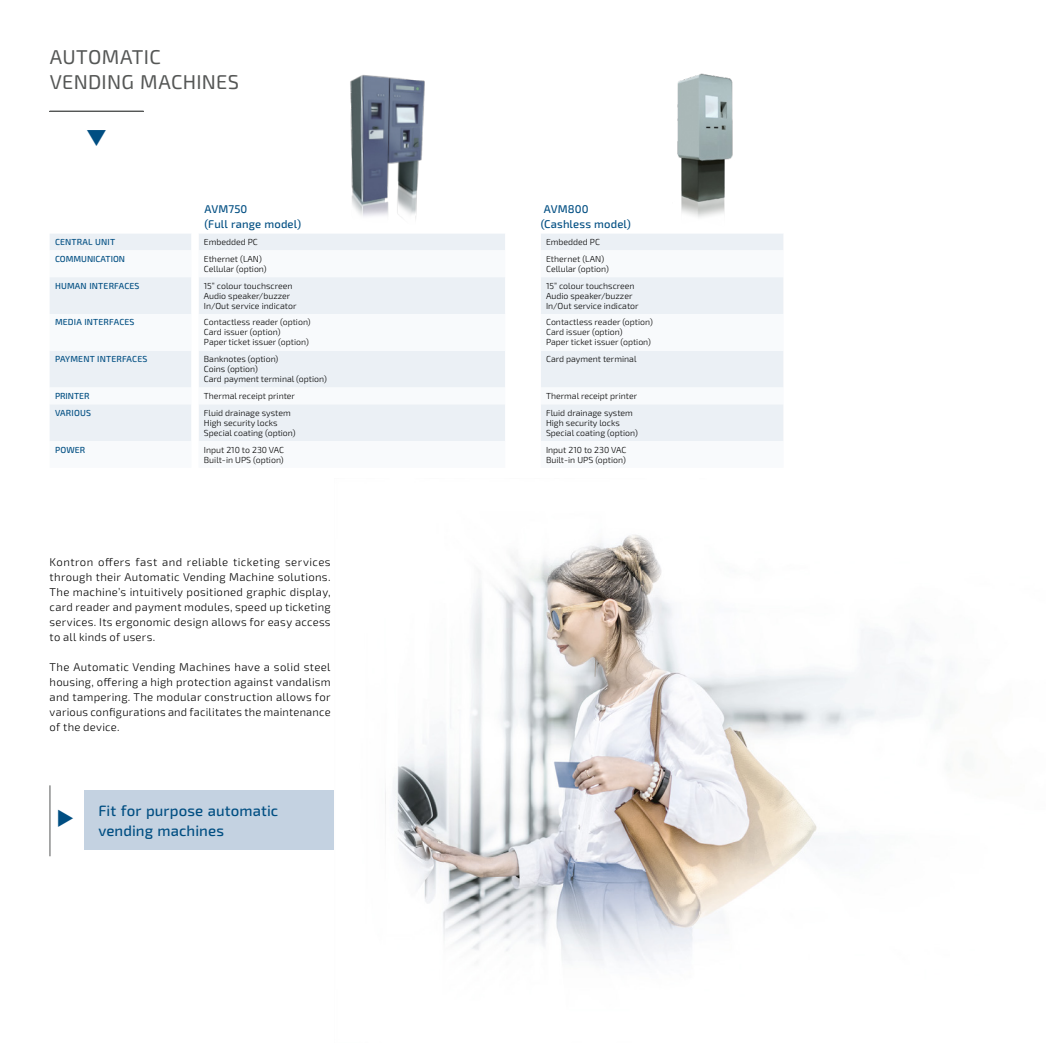
<style>
.page{position:relative;width:1046px;height:1053px;background:#fff}
.page>*{position:absolute;margin:0;border:0;box-sizing:border-box;transform-origin:0 0}
.t1{font:20px/25px "Sn T";letter-spacing:.015em;color:#555756}
.t2{font:500 15px/20px "Sn T";letter-spacing:.005em;color:#004e82}
.t3{font:300 11.25px/15px "Sn T";letter-spacing:.02em;color:#000;text-align:justify}
.t4{font:500 11.25px/15px "Sn T";letter-spacing:.01em;color:#004e82}
.t5{font:300 8.75px/10px "Sn T";color:#000}
.t6{font:500 8.75px "Sn T";letter-spacing:.02em;color:#004e82}
.t7{font:500 8.75px "Sn T";color:#004e82}
</style>
<div class="page">
<svg style="left:199px;top:234px;width:584px;height:16px;background:#ecf1f5"></svg>
<svg style="left:50px;top:277px;width:733px;height:164px;fill:#ebf0f5"></svg>
<img style="left:385px;top:534px;width:580px;height:429px">
<img style="left:339px;top:75px;width:95px;height:167px">
<img style="left:671px;top:73px;width:68px;height:177px">
<hr style="left:50px;top:110px;width:94px;height:2px;background:#555756">
<div style="left:84px;top:790px;width:250px;height:60px;background:#c4d2e1"></div>
<hr style="left:50px;top:785px;width:1px;height:71px;background:#555756">
<h1 class="t1" style="left:50px;top:45px;width:191px">AUTOMATIC<br>VENDING MACHINES</h1>
<p class="t4" style="left:205px;top:201px;width:98px">AVM750<br>(Full range model)</p>
<p class="t4" style="left:540px;top:201px;width:92px">AVM800 (Cashless model)</p>
<p class="t6" style="left:55px;top:237px;width:62px">CENTRAL UNIT</p>
<p class="t5" style="left:204px;top:237px;width:55px">Embedded PC</p>
<p class="t5" style="left:546px;top:237px;width:55px">Embedded PC</p>
<p class="t7" style="left:55px;top:253px;width:72px">COMMUNICATION</p>
<p class="t5" style="left:204px;top:254px;width:64px">Ethernet (LAN)<br>Cellular (option)</p>
<p class="t5" style="left:546px;top:254px;width:64px">Ethernet (LAN)<br>Cellular (option)</p>
<p class="t6" style="left:55px;top:280px;width:86px">HUMAN INTERFACES</p>
<p class="t5" style="left:204px;top:281px;width:94px">15” colour touchscreen<br>Audio speaker/buzzer<br>In/Out service indicator</p>
<p class="t5" style="left:546px;top:281px;width:94px">15” colour touchscreen<br>Audio speaker/buzzer<br>In/Out service indicator</p>
<p class="t6" style="left:55px;top:317px;width:81px">MEDIA INTERFACES</p>
<p class="t5" style="left:204px;top:317px;width:108px">Contactless reader (option)<br>Card issuer (option)<br>Paper ticket issuer (option)</p>
<p class="t5" style="left:546px;top:317px;width:108px">Contactless reader (option)<br>Card issuer (option)<br>Paper ticket issuer (option)</p>
<p class="t6" style="left:55px;top:354px;width:94px">PAYMENT INTERFACES</p>
<p class="t5" style="left:204px;top:354px;width:124px">Banknotes (option)<br>Coins (option)<br>Card payment terminal (option)</p>
<p class="t5" style="left:546px;top:354px;width:92px">Card payment terminal</p>
<p class="t7" style="left:55px;top:391px;width:36px">PRINTER</p>
<p class="t5" style="left:204px;top:391px;width:93px">Thermal receipt printer</p>
<p class="t5" style="left:546px;top:391px;width:93px">Thermal receipt printer</p>
<p class="t6" style="left:55px;top:407px;width:37px">VARIOUS</p>
<p class="t5" style="left:204px;top:408px;width:93px">Fluid drainage system<br>High security locks<br>Special coating (option)</p>
<p class="t5" style="left:546px;top:408px;width:93px">Fluid drainage system<br>High security locks<br>Special coating (option)</p>
<p class="t6" style="left:55px;top:444px;width:32px">POWER</p>
<p class="t5" style="left:204px;top:444px;width:82px">Input 210 to 230 VAC<br>Built-in UPS (option)</p>
<p class="t5" style="left:546px;top:444px;width:82px">Input 210 to 230 VAC<br>Built-in UPS (option)</p>
<p class="t3" style="left:50px;top:554px;width:282px">Kontron offers fast and reliable ticketing services through their Automatic Vending Machine solutions.<br>The machine’s intuitively positioned graphic display, card reader and payment modules, speed up ticketing services. Its ergonomic design allows for easy access to all kinds of users.</p>
<p class="t3" style="left:50px;top:659px;width:282px">The Automatic Vending Machines have a solid steel housing, offering a high protection against vandalism and tampering. The modular construction allows for various configurations and facilitates the maintenance of the device.</p>
<h2 class="t2" style="left:98px;top:801px;width:181px">Fit for purpose automatic vending machines</h2>
</div>
